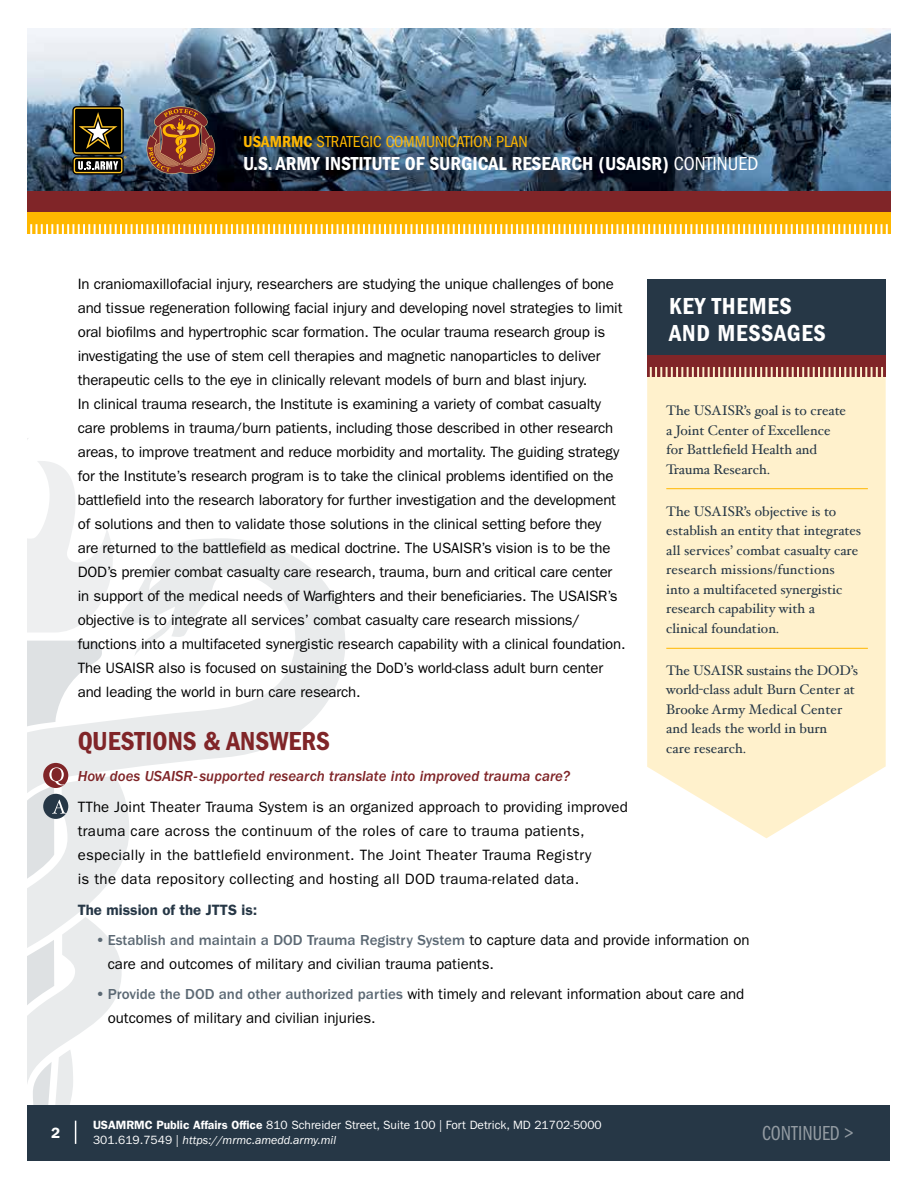
<style>
.page{position:relative;width:918px;height:1188px;background:#fff}
.page>*{position:absolute;margin:0;border:0;box-sizing:border-box;transform-origin:0 0}
.t1{font:27px "ITC Franklin Gothic Std Dm Cd";color:#802528}
.t2{font:24px/27px "ITC Franklin Gothic Std Dm Cd";letter-spacing:.03em;color:#fff}
.t3{font:21px "ITC Franklin Gothic Std Bk Cp";color:#939ba2}
.t4{font:19.5px "ITC Franklin Gothic Std Dm Cd";color:#fff}
.t5{font:condensed 16.5px "ITC Franklin Gothic Std";color:#ffb700}
.t6{font:15px/24px "ITC Franklin Gothic Std";letter-spacing:-.01em;color:#000}
.t7{font:15px/24px "ITC Franklin Gothic Std";letter-spacing:.02em;color:#000}
.t8{font:15px "ITC Franklin Gothic Std Med It";color:#802528}
.t9{font:600 15px "ITC Franklin Gothic Std";color:#263746}
.t10{font:600 15px "ITC Franklin Gothic Std";color:#fff}
.t11{font:13.8px/19.5px "Hoefler Text";color:#263746}
.t12{font:12px/15px "ITC Franklin Gothic Std";color:#fff}
.s1{font-family:"ITC Franklin Gothic Std Dm Cd";font-stretch:normal}
.s2{font-family:"ITC Franklin Gothic Std";font-stretch:condensed}
.s3{font-weight:600;color:#5c6974}
.s4{font-weight:500;color:#5c6974}
.s5{font-weight:600}
.s6{font-style:italic}
</style>
<div class="page">
<svg style="left:35px;top:461px;width:75px;height:77px"></svg>
<svg style="left:28px;top:538px;width:317px;height:230px;fill:#eeeff0"></svg>
<div style="left:28px;top:1105px;width:862px;height:55px;background:#263746"></div>
<img style="left:28px;top:28px;width:863px;height:162px">
<div style="left:28px;top:191px;width:863px;height:21px;background:#802528"></div>
<div style="left:28px;top:212px;width:863px;height:22px;background:#ffb700"></div>
<svg style="left:147px;top:106px;width:68px;height:68px;background:#854c35"></svg>
<svg style="left:72px;top:156px;width:52px;height:19px"></svg>
<svg style="left:72px;top:106px;width:52px;height:49px"></svg>
<svg style="left:74px;top:107px;width:53px;height:66px;background:#49422b"></svg>
<svg style="left:30px;top:224px;width:858px;height:10px"></svg>
<div style="left:43px;top:763px;width:25px;height:25px;background:#802528;border-radius:50%"></div>
<svg style="left:28px;top:767px;width:101px;height:377px"></svg>
<svg style="left:647px;top:377px;width:239px;height:461px;background:#fff2cf"></svg>
<div style="left:647px;top:279px;width:239px;height:90px;background:#263746"></div>
<div style="left:647px;top:355px;width:239px;height:22px;background:#802528"></div>
<svg style="left:650px;top:367px;width:233px;height:11px"></svg>
<hr style="left:666px;top:488px;width:202px;height:1px;background:#ffb700">
<hr style="left:666px;top:648px;width:202px;height:1px;background:#ffb700">
<p class="t5" style="left:243px;top:132px;width:286px"><span class="s1">USAMRMC</span> STRATEGIC COMMUNICATION PLAN</p>
<h3 class="t4" style="left:243px;top:152px;width:517px">U.S. ARMY INSTITUTE OF SURGICAL RESEARCH (USAISR) <span class="s2">CONTINUED</span></h3>
<p class="t6" style="left:78px;top:272px;width:549px">In craniomaxillofacial injury, researchers are studying the unique challenges of bone and tissue regeneration following facial injury and developing novel strategies to limit oral biofilms and hypertrophic scar formation. The ocular trauma research group is investigating the use of stem cell therapies and magnetic nanoparticles to deliver therapeutic cells to the eye in clinically relevant models of burn and blast injury.<br>In clinical trauma research, the Institute is examining a variety of combat casualty care problems in trauma/burn patients, including those described in other research areas, to improve treatment and reduce morbidity and mortality. The guiding strategy for the Institute’s research program is to take the clinical problems identified on the battlefield into the research laboratory for further investigation and the development of solutions and then to validate those solutions in the clinical setting before they are returned to the battlefield as medical doctrine. The USAISR’s vision is to be the DOD’s premier combat casualty care research, trauma, burn and critical care center in support of the medical needs of Warfighters and their beneficiaries. The USAISR’s objective is to integrate all services’ combat casualty care research missions/ functions into a multifaceted synergistic research capability with a clinical foundation.<br>The USAISR also is focused on sustaining the DoD’s world-class adult burn center and leading the world in burn care research.</p>
<h1 class="t1" style="left:78px;top:725px;width:254px">QUESTIONS &amp; ANSWERS</h1>
<p class="t8" style="left:78px;top:768px;width:494px">How does USAISR-supported research translate into improved trauma care?</p>
<p class="t7" style="left:78px;top:795px;width:552px">TThe Joint Theater Trauma System is an organized approach to providing improved trauma care across the continuum of the roles of care to trauma patients, especially in the battlefield environment. The Joint Theater Trauma Registry<br>is the data repository collecting and hosting all DOD trauma-related data.</p>
<p class="t9" style="left:78px;top:901px;width:181px">The mission of the JTTS is:</p>
<p class="t6" style="left:108px;top:928px;width:643px;text-indent:-12px"><span class="s3">•</span> <span class="s4">Establish and maintain a DOD Trauma Registry System</span> to capture data and provide information on care and outcomes of military and civilian trauma patients.</p>
<p class="t6" style="left:108px;top:982px;width:638px;text-indent:-12px"><span class="s3">•</span> <span class="s4">Provide the DOD and other authorized parties</span> with timely and relevant information about care and outcomes of military and civilian injuries.</p>
<h2 class="t2" style="left:669px;top:293px;width:158px">KEY THEMES<br>AND MESSAGES</h2>
<p class="t11" style="left:666px;top:401px;width:181px">The USAISR’s goal is to create a Joint Center of Excellence for Battlefield Health and<br>Trauma Research.</p>
<p class="t11" style="left:666px;top:501px;width:197px">The USAISR’s objective is to establish an entity that integrates all services’ combat casualty care research missions/functions into a multifaceted synergistic research capability with a<br>clinical foundation.</p>
<p class="t11" style="left:666px;top:660px;width:193px">The USAISR sustains the DOD’s world-class adult Burn Center at<br>Brooke Army Medical Center and leads the world in burn<br>care research.</p>
<p class="t10" style="left:51px;top:1124px;width:10px">2</p>
<p class="t12" style="left:93px;top:1117px;width:510px"><span class="s5">USAMRMC Public Affairs Office</span> 810 Schreider Street, Suite 100 | Fort Detrick, MD 21702-5000<br>301.619.7549 | <span class="s6">https://mrmc.amedd.army.mil</span></p>
<h3 class="t3" style="left:762px;top:1121px;width:93px">CONTINUED &gt;</h3>
</div>
